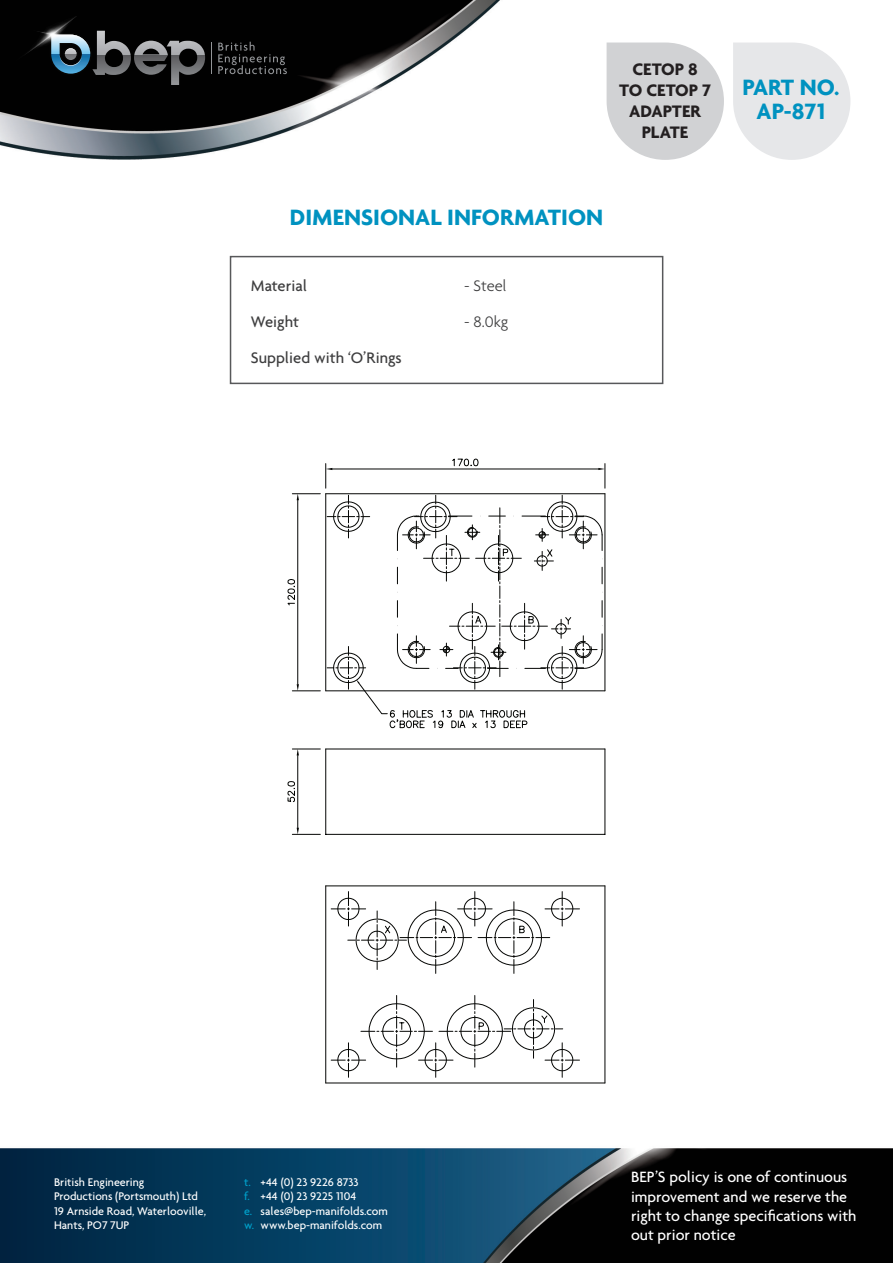
<style>
.page{position:relative;width:893px;height:1263px;background:#fff}
.page>*{position:absolute;margin:0;border:0;box-sizing:border-box;transform-origin:0 0}
.t1{font:700 24px "Agenda";color:#0092c0}
.t2{font:700 18px/21px "Agenda";color:#231f20;text-align:center}
.t3{font:500 16.5px "Agenda";color:#3e3e3f}
.t4{font:300 16.5px "Agenda";color:#3e3e3f}
.t5{font:500 16.2px/19.4px "Agenda";color:#fff}
.t6{font:500 12px/14.4px "Agenda";color:#fff}
.s1{color:#00a1cb}
</style>
<div class="page">
<img style="left:0;top:0;width:893px;height:1263px">
<svg style="left:218px;top:42px;width:69px;height:32px;background:#1b1c1c"></svg>
<hr style="left:211px;top:42px;width:1px;height:32px;background:#939598">
<svg style="left:15px;top:16px;width:190px;height:69px;background:#272b2e"></svg>
<hr style="left:297px;top:755px;width:1px;height:73px;background:#040503">
<svg style="left:292px;top:749px;width:28px;height:6px"></svg>
<svg style="left:292px;top:828px;width:28px;height:7px"></svg>
<svg style="left:288px;top:781px;width:7px;height:21px"></svg>
<hr style="left:605px;top:749px;width:1px;height:85px;background:#040503">
<hr style="left:325px;top:749px;width:1px;height:85px;background:#040503">
<hr style="left:326px;top:886px;width:279px;height:1px;background:#040503">
<hr style="left:326px;top:834px;width:279px;height:1px;background:#040503">
<hr style="left:326px;top:1083px;width:279px;height:1px;background:#040503">
<hr style="left:325px;top:886px;width:1px;height:197px;background:#040503">
<svg style="left:331px;top:891px;width:248px;height:186px"></svg>
<hr style="left:605px;top:886px;width:1px;height:197px;background:#040503">
<hr style="left:326px;top:749px;width:279px;height:1px;background:#040503">
<svg style="left:287px;top:458px;width:319px;height:270px"></svg>
<svg style="left:607px;top:43px;width:117px;height:117px"></svg>
<svg style="left:733px;top:43px;width:117px;height:117px"></svg>
<div style="left:230px;top:256px;width:433px;height:128px;border:2px solid #57585a"></div>
<p class="t2" style="left:619px;top:59px;width:93px">CETOP 8<br>TO CETOP 7<br>ADAPTER</p>
<p class="t2" style="left:642px;top:122px;width:48px">PLATE</p>
<p class="t1" style="left:290px;top:203px;width:315px">DIMENSIONAL INFORMATION</p>
<p class="t3" style="left:251px;top:275px;width:58px">Material</p>
<p class="t4" style="left:464px;top:276px;width:44px">- Steel</p>
<p class="t3" style="left:251px;top:311px;width:50px">Weight</p>
<p class="t4" style="left:464px;top:312px;width:46px">- 8.0kg</p>
<p class="t3" style="left:251px;top:347px;width:152px">Supplied with ‘O’Rings</p>
<p class="t1" style="left:742px;top:72px;width:98px">PART NO.</p>
<p class="t1" style="left:757px;top:96px;width:70px">AP-871</p>
<p class="t6" style="left:54px;top:1174px;width:146px">British Engineering<br>Productions (Portsmouth) Ltd</p>
<p class="t6" style="left:54px;top:1203px;width:154px">19 Arnside Road, Waterlooville,<br>Hants, PO7 7UP</p>
<p class="t6" style="left:244px;top:1174px;width:116px"><span class="s1">t.</span> +44 (0) 23 9226 8733</p>
<p class="t6" style="left:244px;top:1189px;width:114px"><span class="s1">f.</span> +44 (0) 23 9225 1104</p>
<p class="t6" style="left:244px;top:1203px;width:145px"><span class="s1">e.</span> sales@bep-manifolds.com</p>
<p class="t6" style="left:244px;top:1217px;width:140px"><span class="s1">w.</span> www.bep-manifolds.com</p>
<p class="t5" style="left:631px;top:1167px;width:218px">BEP’S policy is one of continuous</p>
<p class="t5" style="left:631px;top:1186px;width:227px">improvement and we reserve the right to change specifications with</p>
<p class="t5" style="left:631px;top:1225px;width:106px">out prior notice</p>
</div>
